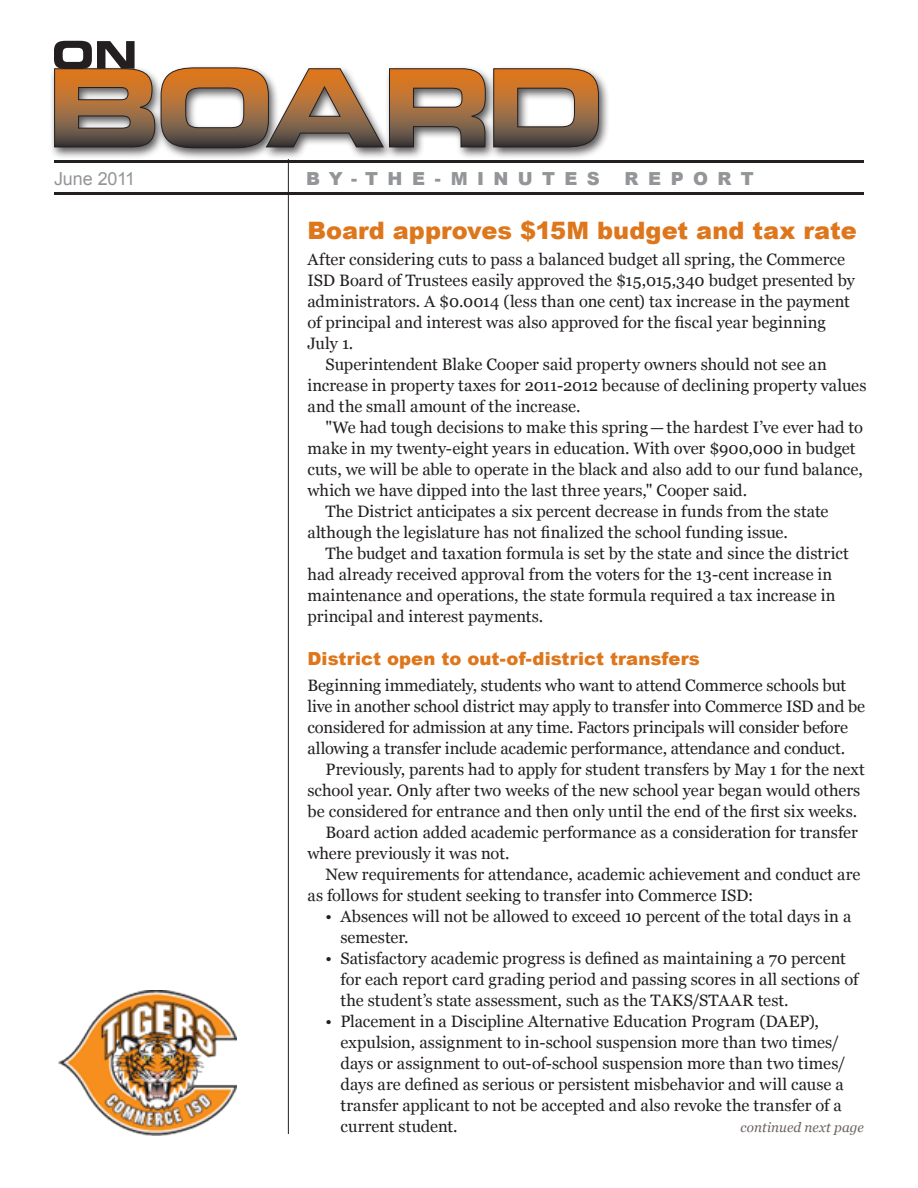
<style>
.page{position:relative;width:918px;height:1188px;background:#fff}
.page>*{position:absolute;margin:0;border:0;box-sizing:border-box;transform-origin:0 0}
.Main_head{font:900 24px "Arial";color:#de761b}
.Secondary_head{font:900 18px "Arial";letter-spacing:.005em;color:#de761b}
.t1{font:900 18px "Arial";letter-spacing:.52em;color:#939598}
.t2{font:18px "Arial";letter-spacing:-.01em;color:#939598}
.Body_text{font:16.5px/21px "Georgia";color:#231f20}
._1st_paragraph{font:16.5px/21px "Georgia";letter-spacing:-.005em;color:#231f20}
.Body_text-2{font:italic 13.5px "Georgia";letter-spacing:.005em;color:#6b6360}
</style>
<div class="page">
<hr style="left:54px;top:160px;width:809px;height:2px;background:#231f20">
<hr style="left:54px;top:193px;width:809px;height:2px;background:#231f20">
<div style="left:49px;top:64px;width:561px;height:97px;background:#231f20;opacity:.75"></div>
<svg style="left:54px;top:41px;width:544px;height:107px"></svg>
<hr style="left:288px;top:159px;width:1px;height:975px;background:#231f20">
<img style="left:58px;top:990px;width:179px;height:146px">
<p class="t2" style="left:54px;top:168px;width:83px">June 2011</p>
<p class="t1" style="left:306px;top:168px;width:295px">BY-THE-MINUTES</p>
<p class="t1" style="left:625px;top:168px;width:131px">REPORT</p>
<p class="Main_head" style="left:308px;top:217px;width:551px">Board approves $15M budget and tax rate</p>
<p class="_1st_paragraph" style="left:308px;top:248px;width:549px">After considering cuts to pass a balanced budget all spring, the Commerce ISD Board of Trustees easily approved the $15,015,340 budget presented by administrators. A $0.0014 (less than one cent) tax increase in the payment of principal and interest was also approved for the fiscal year beginning July 1.</p>
<p class="Body_text" style="left:308px;top:353px;width:561px;text-indent:18px">Superintendent Blake Cooper said property owners should not see an increase in property taxes for 2011-2012 because of declining property values and the small amount of the increase.</p>
<p class="Body_text" style="left:308px;top:416px;width:557px;text-indent:18px">"We had tough decisions to make this spring -—the hardest I’ve ever had to make in my twenty-eight years in education. With over $900,000 in budget cuts, we will be able to operate in the black and also add to our fund balance, which we have dipped into the last three years," Cooper said.</p>
<p class="Body_text" style="left:308px;top:500px;width:522px;text-indent:18px">The District anticipates a six percent decrease in funds from the state although the legislature has not finalized the school funding issue.</p>
<p class="Body_text" style="left:308px;top:542px;width:543px;text-indent:18px">The budget and taxation formula is set by the state and since the district had already received approval from the voters for the 13-cent increase in maintenance and operations, the state formula required a tax increase in principal and interest payments.</p>
<p class="Secondary_head" style="left:308px;top:649px;width:394px">District open to out-of-district transfers</p>
<p class="_1st_paragraph" style="left:308px;top:674px;width:559px">Beginning immediately, students who want to attend Commerce schools but live in another school district may apply to transfer into Commerce ISD and be considered for admission at any time. Factors principals will consider before allowing a transfer include academic performance, attendance and conduct.</p>
<p class="Body_text" style="left:308px;top:758px;width:559px;text-indent:18px">Previously, parents had to apply for student transfers by May 1 for the next school year. Only after two weeks of the new school year began would others be considered for entrance and then only until the end of the first six weeks.</p>
<p class="Body_text" style="left:308px;top:821px;width:552px;text-indent:18px">Board action added academic performance as a consideration for transfer where previously it was not.</p>
<p class="Body_text" style="left:308px;top:863px;width:554px;text-indent:18px">New requirements for attendance, academic achievement and conduct are as follows for student seeking to transfer into Commerce ISD:</p>
<p class="Body_text" style="left:340px;top:905px;width:512px;text-indent:-15px">• Absences will not be allowed to exceed 10 percent of the total days in a semester.</p>
<p class="Body_text" style="left:340px;top:947px;width:519px;text-indent:-15px">• Satisfactory academic progress is defined as maintaining a 70 percent for each report card grading period and passing scores in all sections of the student’s state assessment, such as the TAKS/STAAR test.</p>
<p class="Body_text" style="left:340px;top:1010px;width:507px;text-indent:-15px">• Placement in a Discipline Alternative Education Program (DAEP), expulsion, assignment to in-school suspension more than two times/ days or assignment to out-of-school suspension more than two times/ days are defined as serious or persistent misbehavior and will cause a transfer applicant to not be accepted and also revoke the transfer of a current student.</p>
<p class="Body_text-2" style="left:741px;top:1119px;width:125px">continued next page</p>
</div>
